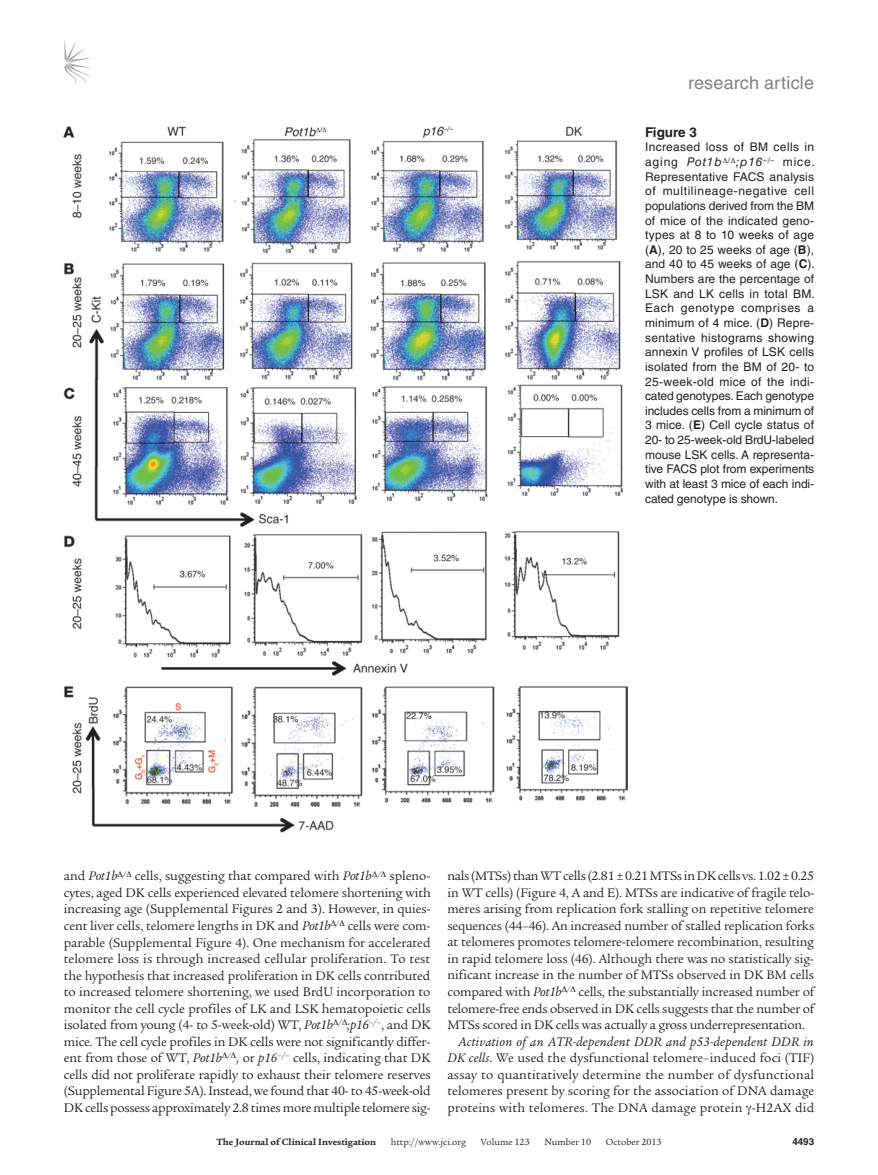
<style>
.page{position:relative;width:878px;height:1175px;background:#fff}
.page>*{position:absolute;margin:0;border:0;box-sizing:border-box;transform-origin:0 0}
.t1{font:18px "Helvetica LT Std";letter-spacing:.01em;color:#808285}
.t2{font:13.5px/16.5px "Legacy Serif Std";letter-spacing:-.015em;color:#231f20;text-align:justify}
.t3{font:700 13.5px "Helvetica LT Std";color:#231f20}
.t4{font:12px/14.7px "Helvetica LT Std";letter-spacing:-.005em;color:#231f20;text-align:justify}
.t5{font:9.75px "Legacy Serif Std";color:#231f20}
.t6{font:700 9.75px "Legacy Serif Std";color:#231f20}
.t7{font:700 9.75px "Helvetica LT Std";color:#231f20}
.s1{font-style:italic}
.s2{font-weight:700}
</style>
<div class="page">
<svg style="left:64px;top:40px;width:27px;height:45px"></svg>
<img style="left:64px;top:126px;width:563px;height:706px">
<h1 class="t1" style="left:688px;top:73px;width:127px">research article</h1>
<p class="t3" style="left:645px;top:124px;width:53px">Figure 3</p>
<p class="t4" style="left:645px;top:140px;width:171px">Increased loss of BM cells in aging <span class="s1">Pot1b</span> <sup>/</sup> <span class="s1">;p16</span><sup>–/–</sup> mice.<br>Representative FACS analysis of multilineage-negative cell populations derived from the BM of mice of the indicated geno&shy;types at 8 to 10 weeks of age (<span class="s2">A</span>), 20 to 25 weeks of age (<span class="s2">B</span>), and 40 to 45 weeks of age (<span class="s2">C</span>).<br>Numbers are the percentage of LSK and LK cells in total BM.<br>Each genotype comprises a minimum of 4 mice. (<span class="s2">D</span>) Repre&shy;sentative histograms showing annexin V profiles of LSK cells isolated from the BM of 20- to 25-week-old mice of the indi&shy;cated genotypes. Each genotype includes cells from a minimum of 3 mice. (<span class="s2">E</span>) Cell cycle status of 20- to 25-week-old BrdU-labeled mouse LSK cells. A representa&shy;tive FACS plot from experiments with at least 3 mice of each indi&shy;cated genotype is shown.</p>
<p class="t2" style="left:64px;top:868px;width:368px">and <span class="s1">Pot1b</span> <sup>/</sup> cells, suggesting that compared with <span class="s1">Pot1b</span> <sup>/</sup> spleno&shy;cytes, aged DK cells experienced elevated telomere shortening with increasing age (Supplemental Figures 2 and 3). However, in quies&shy;cent liver cells, telomere lengths in DK and <span class="s1">Pot1b</span> <sup>/</sup> cells were com&shy;parable (Supplemental Figure 4). One mechanism for accelerated telomere loss is through increased cellular proliferation. To test the hypothesis that increased proliferation in DK cells contributed to increased telomere shortening, we used BrdU incorporation to monitor the cell cycle profiles of LK and LSK hematopoietic cells isolated from young (4- to 5-week-old) WT, <span class="s1">Pot1b</span> <sup>/</sup> <span class="s1">;p16</span><sup>–/–</sup>, and DK mice. The cell cycle profiles in DK cells were not significantly differ&shy;ent from those of WT, <span class="s1">Pot1b</span> <sup>/</sup> <span class="s1">,</span> or <span class="s1">p16</span><sup>–/–</sup> cells, indicating that DK cells did not proliferate rapidly to exhaust their telomere reserves (Supplemental Figure 5A). Instead, we found that 40- to 45-week-old DK cells possess approximately 2.8 times more multiple telomere sig-</p>
<p class="t2" style="left:447px;top:868px;width:368px">nals (MTSs) than WT cells (2.81 ± 0.21 MTSs in DK cells vs. 1.02 ± 0.25 in WT cells) (Figure 4, A and E). MTSs are indicative of fragile telo&shy;meres arising from replication fork stalling on repetitive telomere sequences (44–46). An increased number of stalled replication forks at telomeres promotes telomere-telomere recombination, resulting in rapid telomere loss (46). Although there was no statistically sig&shy;nificant increase in the number of MTSs observed in DK BM cells compared with <span class="s1">Pot1b</span> <sup>/</sup> cells, the substantially increased number of telomere-free ends observed in DK cells suggests that the number of MTSs scored in DK cells was actually a gross underrepresentation.</p>
<p class="t2" style="left:447px;top:1033px;width:368px;text-indent:11px"><span class="s1">Activation of an ATR-dependent DDR and p53-dependent DDR in DK cells</span>. We used the dysfunctional telomere–induced foci (TIF) assay to quantitatively determine the number of dysfunctional telomeres present by scoring for the association of DNA damage proteins with telomeres. The DNA damage protein -H2AX did</p>
<p class="t6" style="left:216px;top:1135px;width:161px">The Journal of Clinical Investigation</p>
<p class="t5" style="left:391px;top:1136px;width:77px">http://www.jci.org</p>
<p class="t5" style="left:480px;top:1136px;width:50px">Volume 123</p>
<p class="t5" style="left:544px;top:1136px;width:48px">Number 10</p>
<p class="t5" style="left:605px;top:1136px;width:57px">October 2013</p>
<p class="t7" style="left:792px;top:1135px;width:23px">4493</p>
</div>
